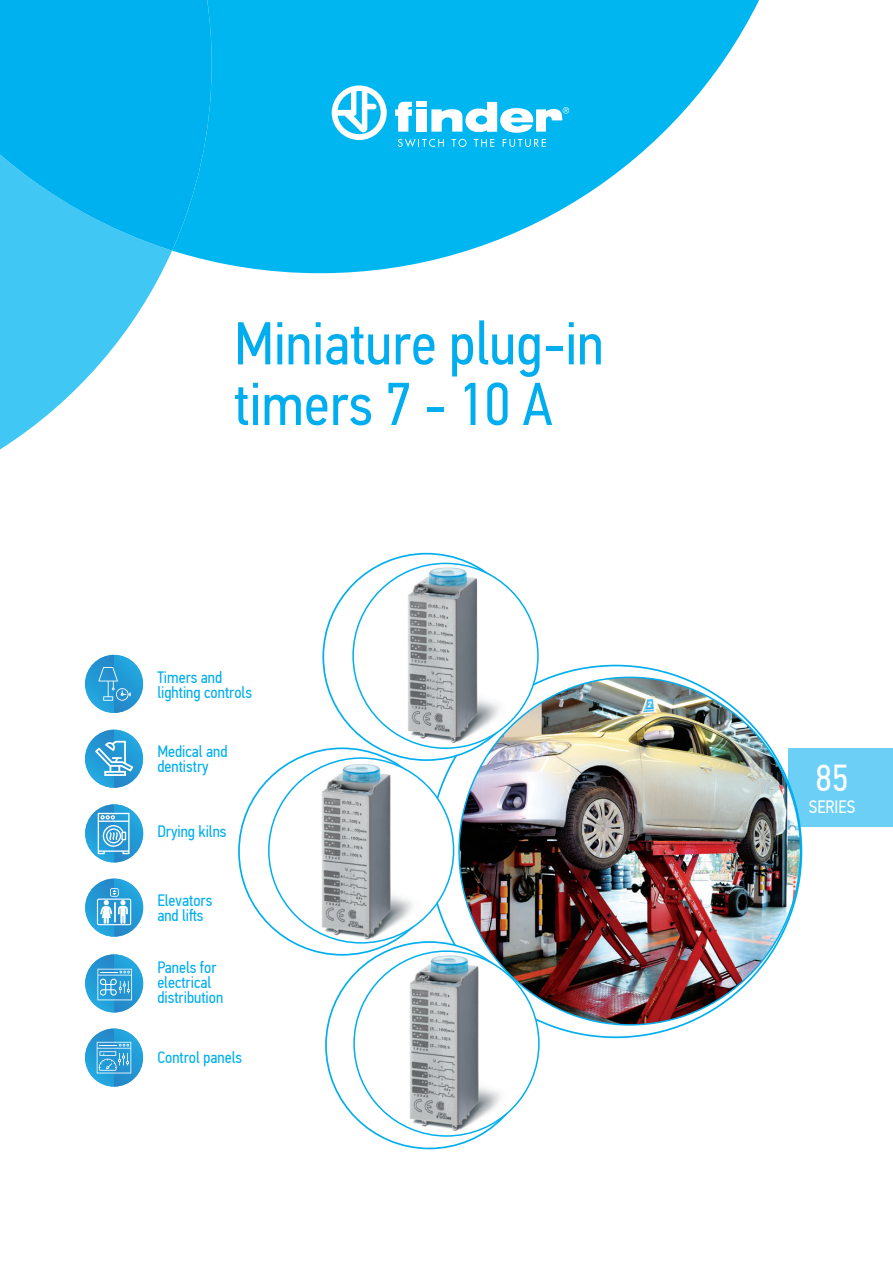
<style>
.page{position:relative;width:893px;height:1263px;background:#fff}
.page>*{position:absolute;margin:0;border:0;box-sizing:border-box;transform-origin:0 0}
.t1{font:60.6px/60.6px "PF Din Text Cond Pro";color:#00aeef}
.t2{font:37.5px "PF Din Text Cond Pro";color:#fff}
.t3{font:18px "PF Din Text Cond Pro";color:#fff}
.t4{font:16.5px/15px "PF Din Text Cond Pro";color:#00aeef}
</style>
<div class="page">
<div style="left:788px;top:748px;width:105px;height:79px;background:#6bcff6"></div>
<svg style="left:173px;top:0;width:586px;height:273px;fill:#00b6f0"></svg>
<svg style="left:0;top:251px;width:172px;height:198px;fill:#40c7f4"></svg>
<svg style="left:0;top:0;width:212px;height:251px;background:#08b4ef"></svg>
<svg style="left:547px;top:665px;width:255px;height:373px"></svg>
<svg style="left:238px;top:553px;width:302px;height:596px"></svg>
<img style="left:458px;top:676px;width:343px;height:349px">
<img style="left:85px;top:730px;width:58px;height:58px">
<svg style="left:95px;top:741px;width:38px;height:35px"></svg>
<img style="left:85px;top:879px;width:58px;height:58px">
<svg style="left:97px;top:888px;width:34px;height:37px"></svg>
<hr style="left:114px;top:902px;width:2px;height:21px;background:#fff">
<img style="left:85px;top:804px;width:58px;height:58px">
<svg style="left:98px;top:813px;width:32px;height:41px"></svg>
<img style="left:85px;top:954px;width:58px;height:58px">
<svg style="left:97px;top:969px;width:35px;height:31px"></svg>
<img style="left:85px;top:1028px;width:58px;height:58px">
<svg style="left:97px;top:1042px;width:34px;height:31px"></svg>
<img style="left:85px;top:655px;width:58px;height:58px">
<svg style="left:98px;top:667px;width:33px;height:34px"></svg>
<svg style="left:332px;top:85px;width:55px;height:55px"></svg>
<svg style="left:431px;top:102px;width:138px;height:31px"></svg>
<svg style="left:395px;top:102px;width:17px;height:30px"></svg>
<div style="left:416px;top:109px;width:10px;height:23px;background:#fff"></div>
<div style="left:416px;top:102px;width:10px;height:5px;background:#fff"></div>
<svg style="left:398px;top:139px;width:46px;height:8px"></svg>
<svg style="left:452px;top:139px;width:15px;height:8px"></svg>
<svg style="left:474px;top:139px;width:20px;height:8px"></svg>
<svg style="left:503px;top:139px;width:43px;height:8px"></svg>
<h1 class="t1" style="left:234px;top:313px;width:371px">Miniature plug-in timers 7 - 10 A</h1>
<p class="t4" style="left:157px;top:669px;width:96px">Timers and lighting controls</p>
<p class="t4" style="left:157px;top:743px;width:72px">Medical and dentistry</p>
<p class="t4" style="left:157px;top:824px;width:71px">Drying kilns</p>
<p class="t4" style="left:157px;top:893px;width:57px">Elevators and liſts</p>
<p class="t4" style="left:157px;top:960px;width:67px">Panels for electrical distribution</p>
<p class="t4" style="left:157px;top:1049px;width:86px">Control panels</p>
<h2 class="t2" style="left:815px;top:755px;width:34px">85</h2>
<p class="t3" style="left:809px;top:796px;width:48px">SЕRIES</p>
</div>
